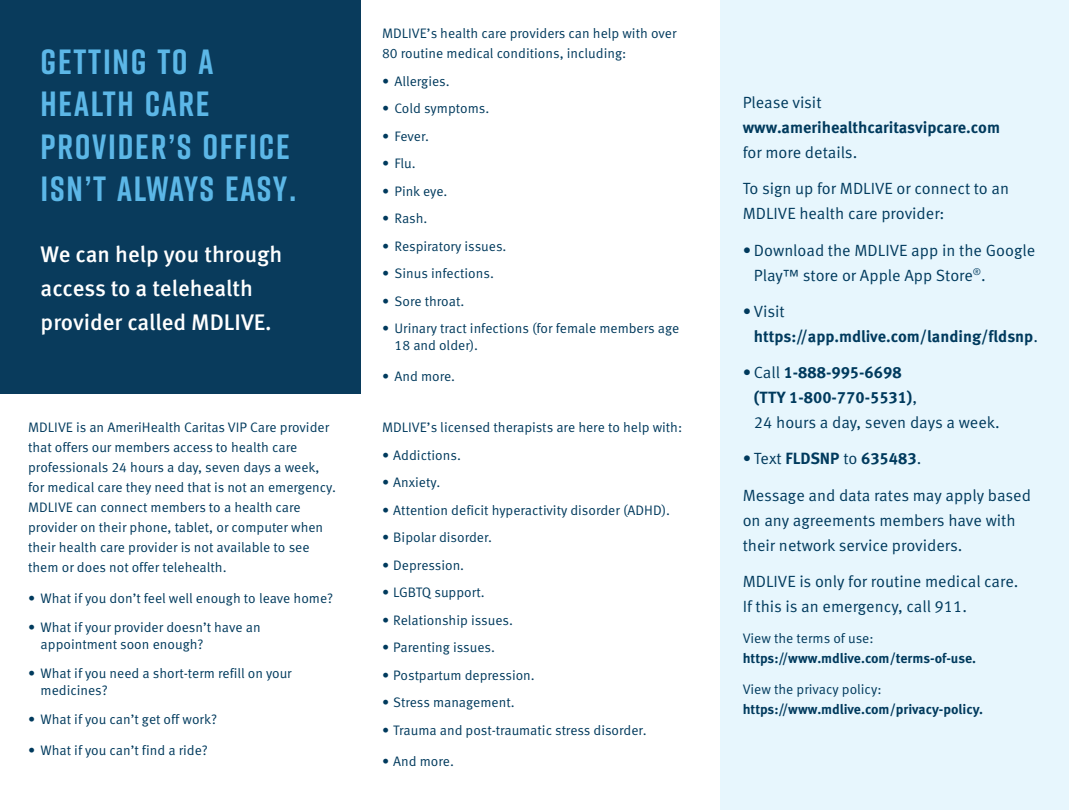
<style>
.page{position:relative;width:1069px;height:810px;background:#fff}
.page>*{position:absolute;margin:0;border:0;box-sizing:border-box;transform-origin:0 0}
.t1{font:700 35px/42.5px "Rift";letter-spacing:.05em;color:#5cb7e7}
.Sub_headline{font:500 22.5px/33.8px "Meta Pro";color:#fff}
.Sub_headline-2{font:16.25px/25px "Meta Pro Norm";color:#003a5d}
.Sub_headline-3{font:700 16.25px/25px "Meta Pro";color:#003a5d}
.Sub_headline-4{font:13.75px/20px "Meta Pro Norm";color:#003a5d}
.Sub_headline-5{font:700 13.75px/20px "Meta Pro";color:#003a5d}
.s1{font-family:"Meta Pro Norm";font-weight:400}
.s2{font-family:"Meta Pro";font-weight:700}
</style>
<div class="page">
<div style="left:0;top:0;width:360px;height:394px;background:#093b5c"></div>
<div style="left:720px;top:0;width:349px;height:810px;background:#e7f6fd"></div>
<p class="t1" style="left:41px;top:40px;width:257px">GETTING TO A<br>HEALTH CARE<br>PROVIDER’S OFFICE<br>ISN’T ALWAYS EASY.</p>
<p class="Sub_headline" style="left:41px;top:236px;width:243px">We can help you through access to a telehealth provider called MDLIVE.</p>
<p class="Sub_headline-4" style="left:28px;top:416px;width:309px">MDLIVE is an AmeriHealth Caritas VIP Care provider that offers our members access to health care professionals 24 hours a day, seven days a week, for medical care they need that is not an emergency.<br>MDLIVE can connect members to a health care provider on their phone, tablet, or computer when their health care provider is not available to see them or does not offer telehealth.</p>
<p class="Sub_headline-4" style="left:28px;top:587px;width:307px">• What if you don’t feel well enough to leave home?</p>
<p class="Sub_headline-4" style="left:41px;top:617px;width:222px;line-height:17.5px;text-indent:-12px">• What if your provider doesn’t have an appointment soon enough?</p>
<p class="Sub_headline-4" style="left:41px;top:663px;width:253px;line-height:17.5px;text-indent:-12px">• What if you need a short-term refill on your medicines?</p>
<p class="Sub_headline-4" style="left:28px;top:708px;width:190px">• What if you can’t get off work?</p>
<p class="Sub_headline-4" style="left:28px;top:740px;width:181px">• What if you can’t find a ride?</p>
<p class="Sub_headline-4" style="left:382px;top:23px;width:296px">MDLIVE’s health care providers can help with over<br>80 routine medical conditions, including:</p>
<p class="Sub_headline-4" style="left:382px;top:70px;width:69px">• Allergies.</p>
<p class="Sub_headline-4" style="left:382px;top:98px;width:109px">• Cold symptoms.</p>
<p class="Sub_headline-4" style="left:382px;top:125px;width:49px">• Fever.</p>
<p class="Sub_headline-4" style="left:382px;top:153px;width:35px">• Flu.</p>
<p class="Sub_headline-4" style="left:382px;top:180px;width:67px">• Pink eye.</p>
<p class="Sub_headline-4" style="left:382px;top:208px;width:47px">• Rash.</p>
<p class="Sub_headline-4" style="left:382px;top:235px;width:126px">• Respiratory issues.</p>
<p class="Sub_headline-4" style="left:382px;top:263px;width:113px">• Sinus infections.</p>
<p class="Sub_headline-4" style="left:382px;top:290px;width:84px">• Sore throat.</p>
<p class="Sub_headline-4" style="left:394px;top:320px;width:286px;line-height:16.2px;text-indent:-12px">• Urinary tract infections (for female members age<br>18 and older).</p>
<p class="Sub_headline-4" style="left:382px;top:365px;width:75px">• And more.</p>
<p class="Sub_headline-4" style="left:382px;top:417px;width:302px">MDLIVE’s licensed therapists are here to help with:</p>
<p class="Sub_headline-4" style="left:382px;top:444px;width:80px">• Addictions.</p>
<p class="Sub_headline-4" style="left:382px;top:472px;width:60px">• Anxiety.</p>
<p class="Sub_headline-4" style="left:382px;top:499px;width:290px">• Attention deficit hyperactivity disorder (ADHD).</p>
<p class="Sub_headline-4" style="left:382px;top:527px;width:112px">• Bipolar disorder.</p>
<p class="Sub_headline-4" style="left:382px;top:554px;width:84px">• Depression.</p>
<p class="Sub_headline-4" style="left:382px;top:582px;width:104px">• LGBTQ support.</p>
<p class="Sub_headline-4" style="left:382px;top:609px;width:133px">• Relationship issues.</p>
<p class="Sub_headline-4" style="left:382px;top:637px;width:114px">• Parenting issues.</p>
<p class="Sub_headline-4" style="left:382px;top:664px;width:154px">• Postpartum depression.</p>
<p class="Sub_headline-4" style="left:382px;top:692px;width:134px">• Stress management.</p>
<p class="Sub_headline-4" style="left:382px;top:719px;width:266px">• Trauma and post-traumatic stress disorder.</p>
<p class="Sub_headline-4" style="left:382px;top:750px;width:73px">• And more.</p>
<p class="Sub_headline-3" style="left:742px;top:89px;width:259px"><span class="s1">Please visit </span>www.amerihealthcaritasvipcare.com <span class="s1">for more details.</span></p>
<p class="Sub_headline-2" style="left:742px;top:175px;width:268px">To sign up for MDLIVE or connect to an<br>MDLIVE health care provider:</p>
<p class="Sub_headline-2" style="left:754px;top:236px;width:283px;text-indent:-11px">• Download the MDLIVE app in the Google<br>Play™ store or Apple App Store<sup>®</sup>.</p>
<p class="Sub_headline-3" style="left:754px;top:298px;width:285px;text-indent:-11px"><span class="s1">• Visit </span>https://app.mdlive.com/landing/fldsnp<span class="s1">.</span></p>
<p class="Sub_headline-2" style="left:754px;top:359px;width:247px;text-indent:-11px">• Call <span class="s2">1-888-995-6698<br>(TTY 1-800-770-5531)</span>,<br>24 hours a day, seven days a week.</p>
<p class="Sub_headline-3" style="left:742px;top:445px;width:180px"><span class="s1">• Text</span> FLDSNP <span class="s1">to</span> 635483<span class="s1">.</span></p>
<p class="Sub_headline-2" style="left:742px;top:481px;width:290px">Message and data rates may apply based on any agreements members have with their network service providers.</p>
<p class="Sub_headline-2" style="left:742px;top:568px;width:277px">MDLIVE is only for routine medical care.<br>If this is an emergency, call 911.</p>
<p class="Sub_headline-5" style="left:742px;top:627px;width:235px"><span class="s1">View the terms of use: </span>https://www.mdlive.com/terms-of-use.</p>
<p class="Sub_headline-5" style="left:742px;top:679px;width:242px"><span class="s1">View the privacy policy: </span>https://www.mdlive.com/privacy-policy.</p>
</div>
